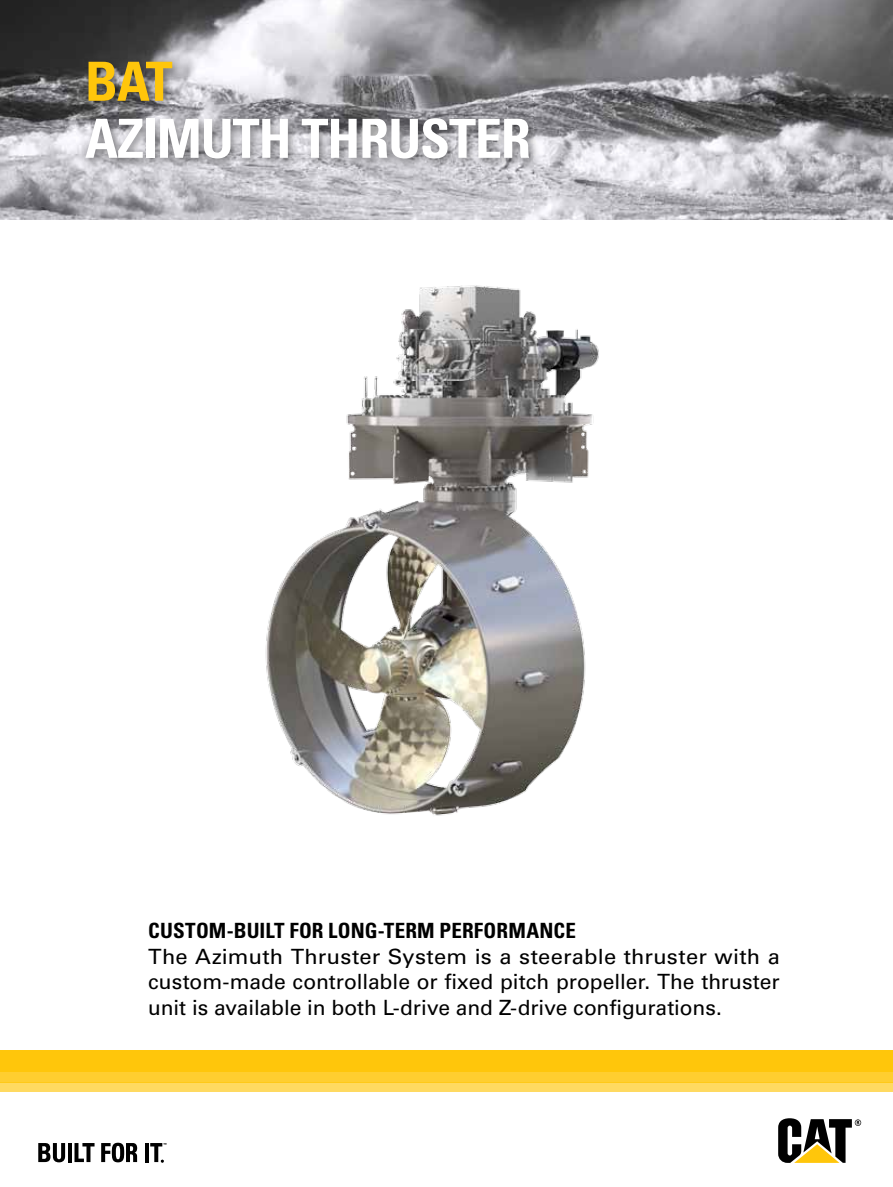
<style>
.page{position:relative;width:893px;height:1187px;background:#fff}
.page>*{position:absolute;margin:0;border:0;box-sizing:border-box;transform-origin:0 0}
.t1{font:700 condensed 54px "Univers LT Std";letter-spacing:-.02em;color:#fff}
.t2{font:700 condensed 54px "Univers LT Std";color:#ffc60b}
.t3{font:21px/25.5px "Univers LT Std";letter-spacing:-.005em;color:#000;text-align:justify;scale:1.04 1}
.t4{font:700 condensed 21px "Univers LT Std";letter-spacing:.01em;color:#000}
</style>
<div class="page">
<img style="left:265px;top:285px;width:334px;height:531px">
<img style="left:0;top:0;width:893px;height:219px">
<svg style="left:778px;top:1118px;width:83px;height:44px"></svg>
<svg style="left:38px;top:1143px;width:27px;height:19px"></svg>
<hr style="left:68px;top:1142px;width:4px;height:19px;background:#000">
<svg style="left:74px;top:1143px;width:21px;height:18px"></svg>
<svg style="left:101px;top:1142px;width:36px;height:20px"></svg>
<hr style="left:145px;top:1142px;width:4px;height:19px;background:#000">
<svg style="left:150px;top:1143px;width:16px;height:19px"></svg>
<div style="left:81px;top:56px;width:460px;height:115px;background:#000;opacity:.5"></div>
<div style="left:0;top:1082px;width:893px;height:9px;background:#ffda61"></div>
<div style="left:0;top:1071px;width:893px;height:11px;background:#ffce30"></div>
<div style="left:0;top:1050px;width:893px;height:21px;background:#ffc60b"></div>
<h1 class="t2" style="left:85px;top:48px;width:89px">BAT</h1>
<h1 class="t1" style="left:85px;top:105px;width:447px">AZIMUTH THRUSTER</h1>
<p class="t4" style="left:148px;top:917px;width:429px">CUSTOM-BUILT FOR LONG-TERM PERFORMANCE</p>
<p class="t3" style="left:148px;top:943px;width:609px">The Azimuth Thruster System is a steerable thruster with a custom-made controllable or fixed pitch propeller. The thruster unit is available in both L-drive and Z-drive configurations.</p>
</div>
